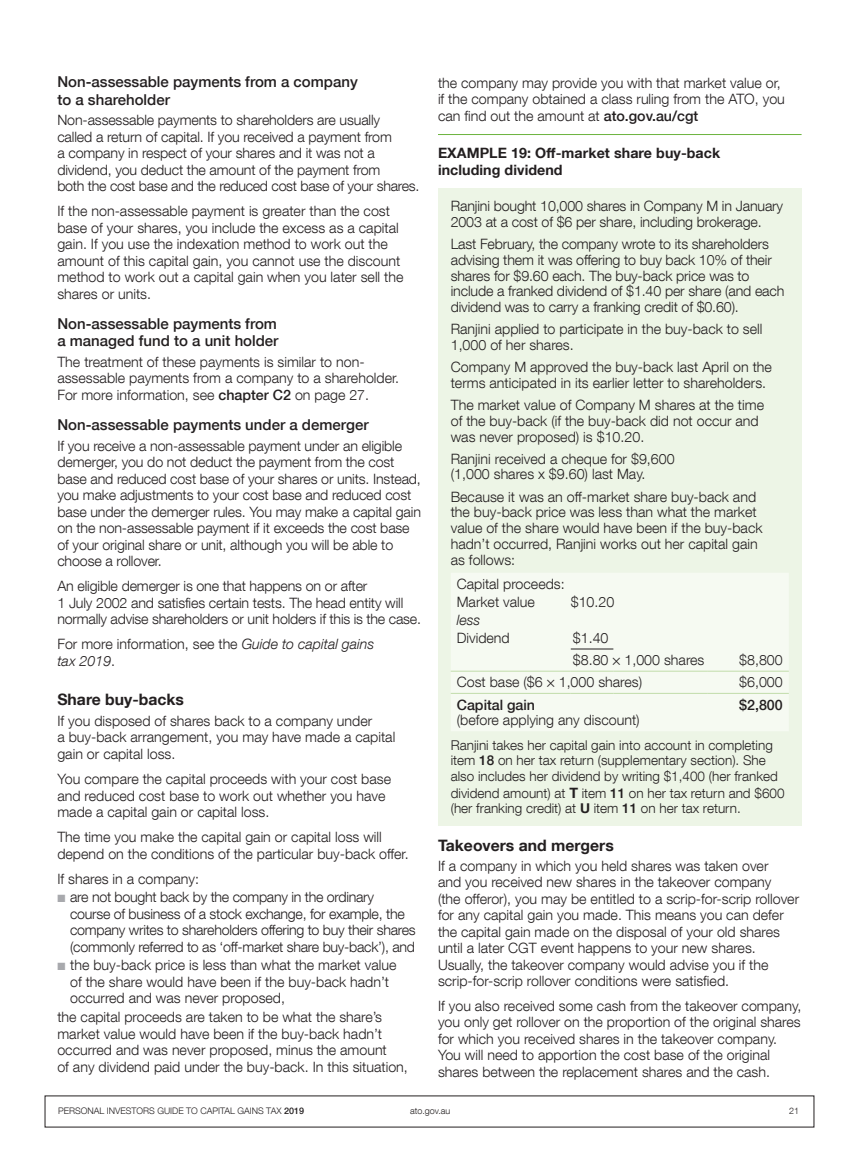
<style>
.page{position:relative;width:859px;height:1170px;background:#fff}
.page>*{position:absolute;margin:0;border:0;box-sizing:border-box;transform-origin:0 0}
._02_Subhead_2{font:700 15.75px "Helvetica Neue LT Com";color:#231f20}
._02_Subhead_3{font:500 15px/17.2px "Helvetica Neue LT Com";color:#231f20}
._01_Body{font:300 14.25px/16.5px "Helvetica Neue LT Com";color:#231f20}
._01_Body_no_space_af{font:300 14.25px/15.8px "Helvetica Neue LT Com";color:#231f20}
._01_Bullet_1{font:300 14.25px/16.5px "Helvetica Neue LT Com";letter-spacing:-.02em;color:#231f20}
._01_Bullet_1-2{font:300 14.25px/16.5px "Helvetica Neue LT Com";color:#231f20}
._03_eg_head{font:700 14.25px/17.1px "Helvetica Neue LT Com";letter-spacing:.005em;color:#231f20}
._01_Body-2{font:500 14.25px "Helvetica Neue LT Com";color:#231f20}
._01_Body_no_space_af-2{font:italic 300 14.25px "Helvetica Neue LT Com";color:#231f20}
._03_Table_body{font:300 13.5px/15.9px "Helvetica Neue LT Com";color:#231f20}
.t1{font:300 9px "Helvetica Neue LT Com";color:#231f20}
.s1{font-weight:500}
.s2{font-style:italic}
.s3{color:#a8a9ad}
.s4{font-weight:700;font-size:14.25px}
.s5{font-weight:700}
</style>
<div class="page">
<div style="left:438px;top:188px;width:363px;height:638px;background:#edf5e6"></div>
<hr style="left:438px;top:134px;width:363px;height:1px;background:#6cb43f">
<div style="left:451px;top:573px;width:338px;height:158px;background:#f6faf2"></div>
<hr style="left:451px;top:670px;width:120px;height:1px;background:#c1dcaa">
<hr style="left:571px;top:670px;width:42px;height:1px;background:#c1dcaa">
<hr style="left:613px;top:670px;width:95px;height:1px;background:#c1dcaa">
<hr style="left:708px;top:670px;width:81px;height:1px;background:#c1dcaa">
<hr style="left:451px;top:693px;width:120px;height:1px;background:#c1dcaa">
<hr style="left:571px;top:693px;width:42px;height:1px;background:#c1dcaa">
<hr style="left:613px;top:693px;width:95px;height:1px;background:#c1dcaa">
<hr style="left:708px;top:693px;width:81px;height:1px;background:#c1dcaa">
<hr style="left:571px;top:648px;width:42px;height:1px;background:#231f20">
<svg style="left:613px;top:657px;width:7px;height:8px"></svg>
<svg style="left:547px;top:680px;width:7px;height:7px"></svg>
<p class="_02_Subhead_3" style="left:57px;top:73px;width:302px">Non-assessable payments from a company to a shareholder</p>
<p class="_01_Body" style="left:57px;top:112px;width:363px">Non-assessable payments to shareholders are usually<br>called a return of capital. If you received a payment from<br>a company in respect of your shares and it was not a dividend, you deduct the amount of the payment from<br>both the cost base and the reduced cost base of your shares.</p>
<p class="_01_Body" style="left:57px;top:203px;width:348px">If the non-assessable payment is greater than the cost base of your shares, you include the excess as a capital gain. If you use the indexation method to work out the amount of this capital gain, you cannot use the discount method to work out a capital gain when you later sell the shares or units.</p>
<p class="_02_Subhead_3" style="left:57px;top:315px;width:223px">Non-assessable payments from a managed fund to a unit holder</p>
<p class="_01_Body" style="left:57px;top:353px;width:343px">The treatment of these payments is similar to non&shy;assessable payments from a company to a shareholder.<br>For more information, see <span class="s1">chapter C2</span> on page 27.</p>
<p class="_02_Subhead_3" style="left:57px;top:416px;width:313px">Non-assessable payments under a demerger</p>
<p class="_01_Body" style="left:57px;top:437px;width:365px">If you receive a non-assessable payment under an eligible demerger, you do not deduct the payment from the cost base and reduced cost base of your shares or units. Instead, you make adjustments to your cost base and reduced cost base under the demerger rules. You may make a capital gain on the non-assessable payment if it exceeds the cost base of your original share or unit, although you will be able to choose a rollover.</p>
<p class="_01_Body" style="left:57px;top:577px;width:365px">An eligible demerger is one that happens on or after<br>1 July 2002 and satisfies certain tests. The head entity will normally advise shareholders or unit holders if this is the case.</p>
<p class="_01_Body" style="left:57px;top:635px;width:319px">For more information, see the <span class="s2">Guide to capital gains tax 2019</span>.</p>
<p class="_02_Subhead_2" style="left:57px;top:689px;width:128px">Share buy-backs</p>
<p class="_01_Body" style="left:57px;top:712px;width:339px">If you disposed of shares back to a company under<br>a buy-back arrangement, you may have made a capital gain or capital loss.</p>
<p class="_01_Body" style="left:57px;top:770px;width:335px">You compare the capital proceeds with your cost base and reduced cost base to work out whether you have made a capital gain or capital loss.</p>
<p class="_01_Body" style="left:57px;top:828px;width:353px">The time you make the capital gain or capital loss will depend on the conditions of the particular buy-back offer.</p>
<p class="_01_Body_no_space_af" style="left:57px;top:870px;width:143px">If shares in a company:</p>
<p class="_01_Bullet_1" style="left:70px;top:888px;width:347px;text-indent:-13px"><span class="s3">■</span> are not bought back by the company in the ordinary course of business of a stock exchange, for example, the company writes to shareholders offering to buy their shares (commonly referred to as ‘off-market share buy-back’), and</p>
<p class="_01_Bullet_1-2" style="left:70px;top:956px;width:328px;text-indent:-13px"><span class="s3">■</span> the buy-back price is less than what the market value of the share would have been if the buy-back hadn’t occurred and was never proposed,</p>
<p class="_01_Body" style="left:57px;top:1008px;width:352px">the capital proceeds are taken to be what the share’s market value would have been if the buy-back hadn’t occurred and was never proposed, minus the amount<br>of any dividend paid under the buy-back. In this situation,</p>
<p class="_01_Body" style="left:438px;top:74px;width:348px">the company may provide you with that market value or, if the company obtained a class ruling from the ATO, you can find out the amount at <span class="s1">ato.gov.au/cgt</span></p>
<p class="_03_eg_head" style="left:438px;top:144px;width:284px">EXAMPLE 19: Off-market share buy-back including dividend</p>
<p class="_01_Body" style="left:451px;top:198px;width:334px;line-height:15.8px">Ranjini bought 10,000 shares in Company M in January<br>2003 at a cost of $6 per share, including brokerage.</p>
<p class="_01_Body" style="left:451px;top:236px;width:335px;line-height:15.8px">Last February, the company wrote to its shareholders advising them it was offering to buy back 10% of their shares for $9.60 each. The buy-back price was to include a franked dividend of $1.40 per share (and each dividend was to carry a franking credit of $0.60).</p>
<p class="_01_Body" style="left:451px;top:321px;width:313px;line-height:15.8px">Ranjini applied to participate in the buy-back to sell<br>1,000 of her shares.</p>
<p class="_01_Body" style="left:451px;top:359px;width:323px;line-height:15.8px">Company M approved the buy-back last April on the terms anticipated in its earlier letter to shareholders.</p>
<p class="_01_Body" style="left:451px;top:397px;width:315px;line-height:15.8px">The market value of Company M shares at the time of the buy-back (if the buy-back did not occur and was never proposed) is $10.20.</p>
<p class="_01_Body" style="left:451px;top:450px;width:225px;line-height:15.8px">Ranjini received a cheque for $9,600 (1,000 shares x $9.60) last May.</p>
<p class="_01_Body_no_space_af" style="left:451px;top:488px;width:313px">Because it was an off-market share buy-back and the buy-back price was less than what the market value of the share would have been if the buy-back hadn’t occurred, Ranjini works out her capital gain as follows:</p>
<p class="_01_Body_no_space_af" style="left:457px;top:575px;width:109px">Capital proceeds:</p>
<p class="_01_Body_no_space_af" style="left:457px;top:593px;width:80px">Market value</p>
<p class="_01_Body_no_space_af" style="left:571px;top:593px;width:45px">$10.20</p>
<p class="_01_Body_no_space_af-2" style="left:457px;top:611px;width:25px">less</p>
<p class="_01_Body_no_space_af" style="left:457px;top:629px;width:55px">Dividend</p>
<p class="_01_Body_no_space_af" style="left:573px;top:629px;width:37px">$1.40</p>
<p class="_01_Body" style="left:573px;top:651px;width:133px">$8.80 1,000 shares</p>
<p class="_01_Body" style="left:739px;top:651px;width:45px">$8,800</p>
<p class="_01_Body" style="left:457px;top:673px;width:187px">Cost base ($6 1,000 shares)</p>
<p class="_01_Body" style="left:739px;top:673px;width:45px">$6,000</p>
<p class="_01_Body" style="left:457px;top:696px;width:184px;line-height:15.8px"><span class="s1">Capital gain<br></span>(before applying any discount)</p>
<p class="_01_Body-2" style="left:739px;top:695px;width:45px">$2,800</p>
<p class="_03_Table_body" style="left:451px;top:736px;width:335px">Ranjini takes her capital gain into account in completing item <span class="s1">18</span> on her tax return (supplementary section). She also includes her dividend by writing $1,400 (her franked dividend amount) at <span class="s4">T</span> item <span class="s1">11</span> on her tax return and $600 (her franking credit) at <span class="s5">U</span> item <span class="s1">11</span> on her tax return.</p>
<p class="_02_Subhead_2" style="left:438px;top:835px;width:177px">Takeovers and mergers</p>
<p class="_01_Body" style="left:438px;top:857px;width:363px">If a company in which you held shares was taken over<br>and you received new shares in the takeover company<br>(the offeror), you may be entitled to a scrip-for-scrip rollover for any capital gain you made. This means you can defer the capital gain made on the disposal of your old shares until a later CGT event happens to your new shares.<br>Usually, the takeover company would advise you if the scrip-for-scrip rollover conditions were satisfied.</p>
<p class="_01_Body" style="left:438px;top:996px;width:365px">If you also received some cash from the takeover company, you only get rollover on the proportion of the original shares for which you received shares in the takeover company.<br>You will need to apportion the cost base of the original shares between the replacement shares and the cash.</p>
<p class="t1" style="left:58px;top:1104px;width:247px">PERSONAL INVESTORS GUIDE TO CAPITAL GAINS TAX <span class="s1">2019</span></p>
<p class="t1" style="left:410px;top:1104px;width:42px">ato.gov.au</p>
<p class="t1" style="left:789px;top:1104px;width:12px">21</p>
</div>
